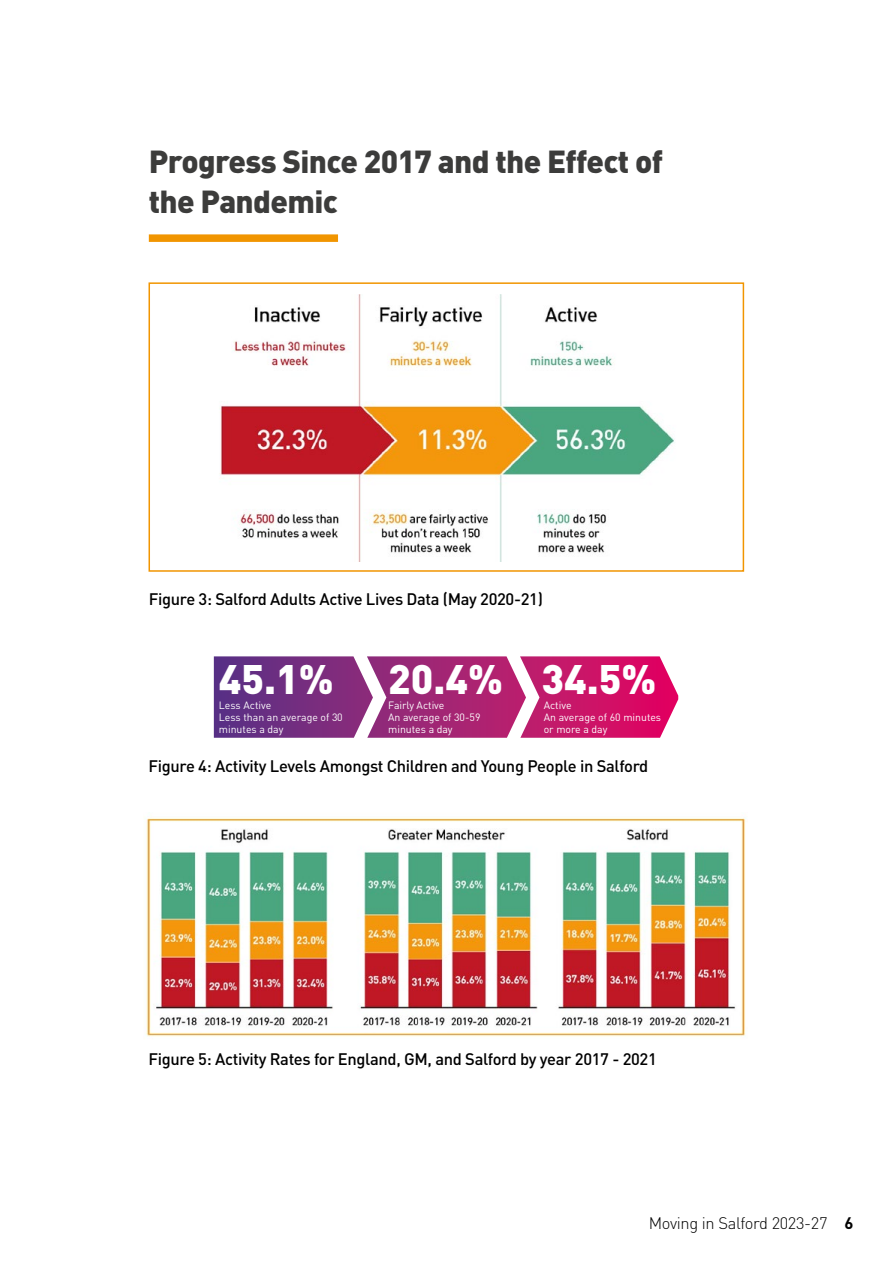
<style>
.page{position:relative;width:893px;height:1263px;background:#fff}
.page>*{position:absolute;margin:0;border:0;box-sizing:border-box;transform-origin:0 0}
.t1{font:900 40.8px "DINOT";color:#fff}
.Header_1_No_Underline{font:900 31.5px "DINOT";letter-spacing:-.02em;color:#3c3c3b}
.Header_1{font:900 31.5px "DINOT";letter-spacing:-.02em;color:#3c3c3b}
.Body_text{font:500 16.5px "DINOT";letter-spacing:-.02em;color:#000}
.t2{font:300 16.5px "DINOT";letter-spacing:-.02em;color:#000}
.t3{font:10.5px/12px "DINOT";color:#fff}
.s1{font-weight:700}
</style>
<div class="page">
<div style="left:149px;top:234px;width:189px;height:8px;background:#f19500"></div>
<div style="left:149px;top:282px;width:595px;height:290px;border:2px solid #f19500"></div>
<svg style="left:214px;top:656px;width:464px;height:82px;background:#a7337f"></svg>
<img style="left:220px;top:295px;width:455px;height:266px">
<img style="left:146px;top:818px;width:600px;height:219px">
<h2 class="Header_1_No_Underline" style="left:149px;top:136px;width:516px">Progress Since 2017 and the Effect of</h2>
<h2 class="Header_1" style="left:149px;top:177px;width:191px">the Pandemic</h2>
<p class="Body_text" style="left:149px;top:587px;width:396px">Figure 3: Salford Adults Active Lives Data (May 2020-21)</p>
<p class="t1" style="left:219px;top:646px;width:116px">45.1%</p>
<p class="t1" style="left:388px;top:646px;width:270px">20.4% 34.5%</p>
<p class="t3" style="left:219px;top:710px;width:125px">Less than an average of 30 minutes a day</p>
<p class="t3" style="left:388px;top:698px;width:94px">Fairly Active<br>An average of 30-59 minutes a day</p>
<p class="t3" style="left:544px;top:698px;width:119px">Active<br>An average of 60 minutes or more a day</p>
<p class="Body_text" style="left:149px;top:754px;width:501px">Figure 4: Activity Levels Amongst Children and Young People in Salford</p>
<p class="t3" style="left:219px;top:698px;width:54px">Less Active</p>
<p class="Body_text" style="left:149px;top:1047px;width:510px">Figure 5: Activity Rates for England, GM, and Salford by year 2017 - 2021</p>
<p class="t2" style="left:649px;top:1210px;width:206px">Moving in Salford 2023-27 <span class="s1">6</span></p>
</div>
